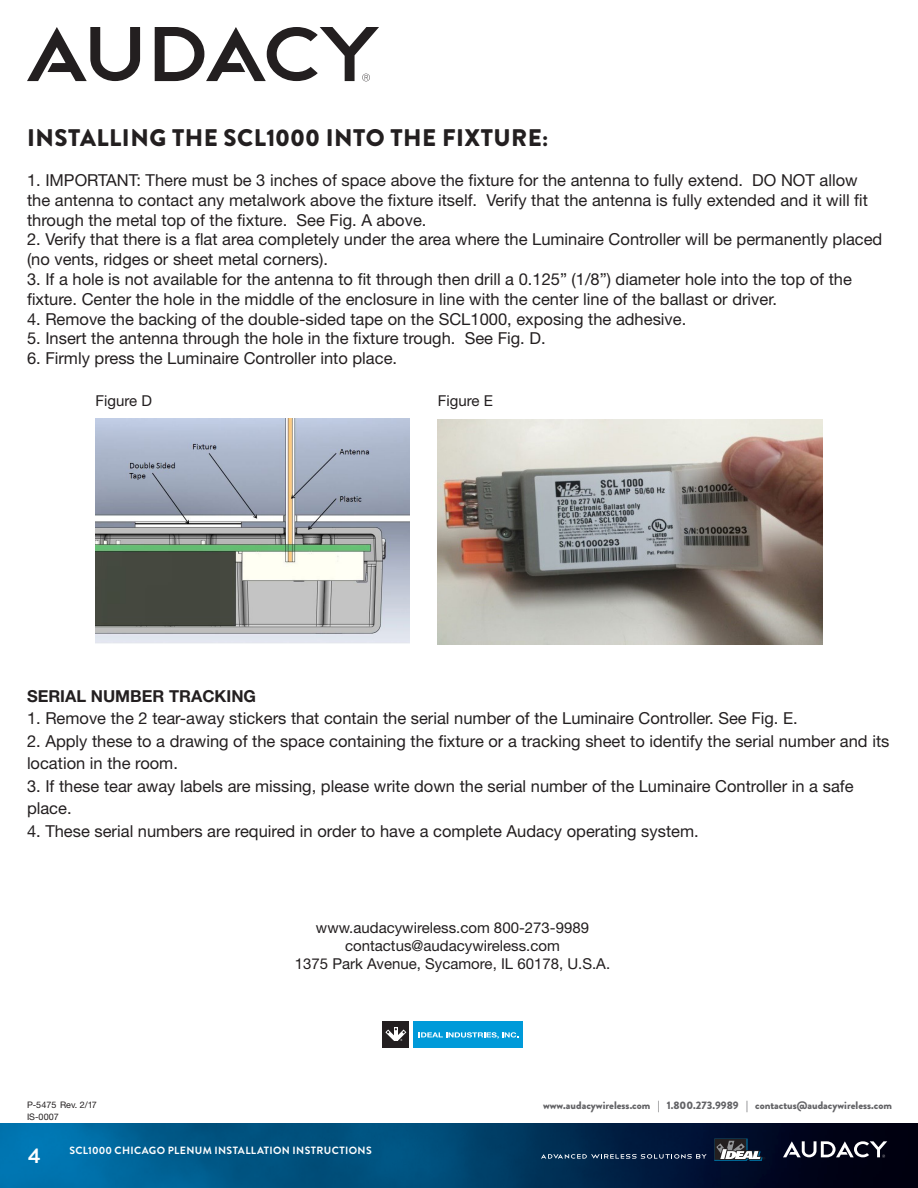
<style>
.page{position:relative;width:918px;height:1188px;background:#fff}
.page>*{position:absolute;margin:0;border:0;box-sizing:border-box;transform-origin:0 0}
.t1{font:900 24px "Brandon Grotesque";letter-spacing:.02em;color:#231f20}
.t2{font:700 21px "Brandon Grotesque";color:#fff}
.t3{font:16.5px/19.8px "Helvetica Neue LT Std";color:#231f20}
.t4{font:700 16.5px "Helvetica Neue LT Std";color:#231f20}
.t5{font:15px "Helvetica Neue LT Std";color:#231f20}
.t6{font:900 10.8px "Brandon Grotesque";color:#636366}
.t7{font:700 10.5px "Brandon Grotesque";letter-spacing:.035em;color:#fff}
.t8{font:9px "Helvetica Neue LT Std";color:#231f20}
</style>
<div class="page">
<img style="left:0;top:1123px;width:918px;height:65px">
<svg style="left:783px;top:1141px;width:104px;height:17px"></svg>
<svg style="left:714px;top:1139px;width:51px;height:22px"></svg>
<svg style="left:541px;top:1154px;width:166px;height:5px"></svg>
<svg style="left:27px;top:27px;width:113px;height:54px"></svg>
<svg style="left:155px;top:27px;width:224px;height:54px"></svg>
<img style="left:96px;top:419px;width:314px;height:225px">
<img style="left:438px;top:419px;width:384px;height:226px">
<div style="left:413px;top:1021px;width:110px;height:27px;background:#009ad9"></div>
<svg style="left:419px;top:1032px;width:99px;height:7px"></svg>
<div style="left:382px;top:1021px;width:27px;height:27px;background:#231f20"></div>
<hr style="left:394px;top:1027px;width:4px;height:14px;background:#fff">
<svg style="left:385px;top:1028px;width:21px;height:13px"></svg>
<p class="t1" style="left:27px;top:121px;width:523px">INSTALLING THE SCL1000 INTO THE FIXTURE:</p>
<p class="t3" style="left:27px;top:170px;width:843px">1. IMPORTANT: There must be 3 inches of space above the fixture for the antenna to fully extend. DO NOT allow the antenna to contact any metalwork above the fixture itself. Verify that the antenna is fully extended and it will fit through the metal top of the fixture. See Fig. A above.</p>
<p class="t3" style="left:27px;top:229px;width:857px">2. Verify that there is a flat area completely under the area where the Luminaire Controller will be permanently placed (no vents, ridges or sheet metal corners).</p>
<p class="t3" style="left:27px;top:269px;width:826px">3. If a hole is not available for the antenna to fit through then drill a 0.125” (1/8”) diameter hole into the top of the</p>
<p class="t3" style="left:27px;top:289px;width:751px">fixture. Center the hole in the middle of the enclosure in line with the center line of the ballast or driver.</p>
<p class="t3" style="left:27px;top:309px;width:661px">4. Remove the backing of the double-sided tape on the SCL1000, exposing the adhesive.</p>
<p class="t3" style="left:27px;top:328px;width:520px">5. Insert the antenna through the hole in the fixture trough. See Fig. D.</p>
<p class="t3" style="left:27px;top:348px;width:372px">6. Firmly press the Luminaire Controller into place.</p>
<p class="t5" style="left:96px;top:392px;width:58px">Figure D</p>
<p class="t5" style="left:438px;top:392px;width:57px">Figure E</p>
<p class="t4" style="left:27px;top:686px;width:231px">SERIAL NUMBER TRACKING</p>
<p class="t3" style="left:27px;top:708px;width:772px">1. Remove the 2 tear-away stickers that contain the serial number of the Luminaire Controller. See Fig. E.</p>
<p class="t3" style="left:27px;top:729px;width:864px;line-height:22.5px">2. Apply these to a drawing of the space containing the fixture or a tracking sheet to identify the serial number and its location in the room.</p>
<p class="t3" style="left:27px;top:774px;width:828px;line-height:22.5px">3. If these tear away labels are missing, please write down the serial number of the Luminaire Controller in a safe place.</p>
<p class="t3" style="left:27px;top:821px;width:673px">4. These serial numbers are required in order to have a complete Audacy operating system.</p>
<p class="t8" style="left:27px;top:1099px;width:71px">P-5475 Rev. 2/17</p>
<p class="t8" style="left:27px;top:1111px;width:33px">IS-0007</p>
<p class="t5" style="left:316px;top:918px;width:275px">www.audacywireless.com 800-273-9989</p>
<p class="t5" style="left:345px;top:936px;width:216px">contactus@audacywireless.com</p>
<p class="t5" style="left:295px;top:954px;width:317px">1375 Park Avenue, Sycamore, IL 60178, U.S.A.</p>
<p class="t6" style="left:543px;top:1098px;width:350px">www.audacywireless.com | 1.800.273.9989 | contactus@audacywireless.com</p>
<p class="t2" style="left:28px;top:1141px;width:14px">4</p>
<p class="t7" style="left:69px;top:1143px;width:304px">SCL1000 CHICAGO PLENUM INSTALLATION INSTRUCTIONS</p>
</div>
